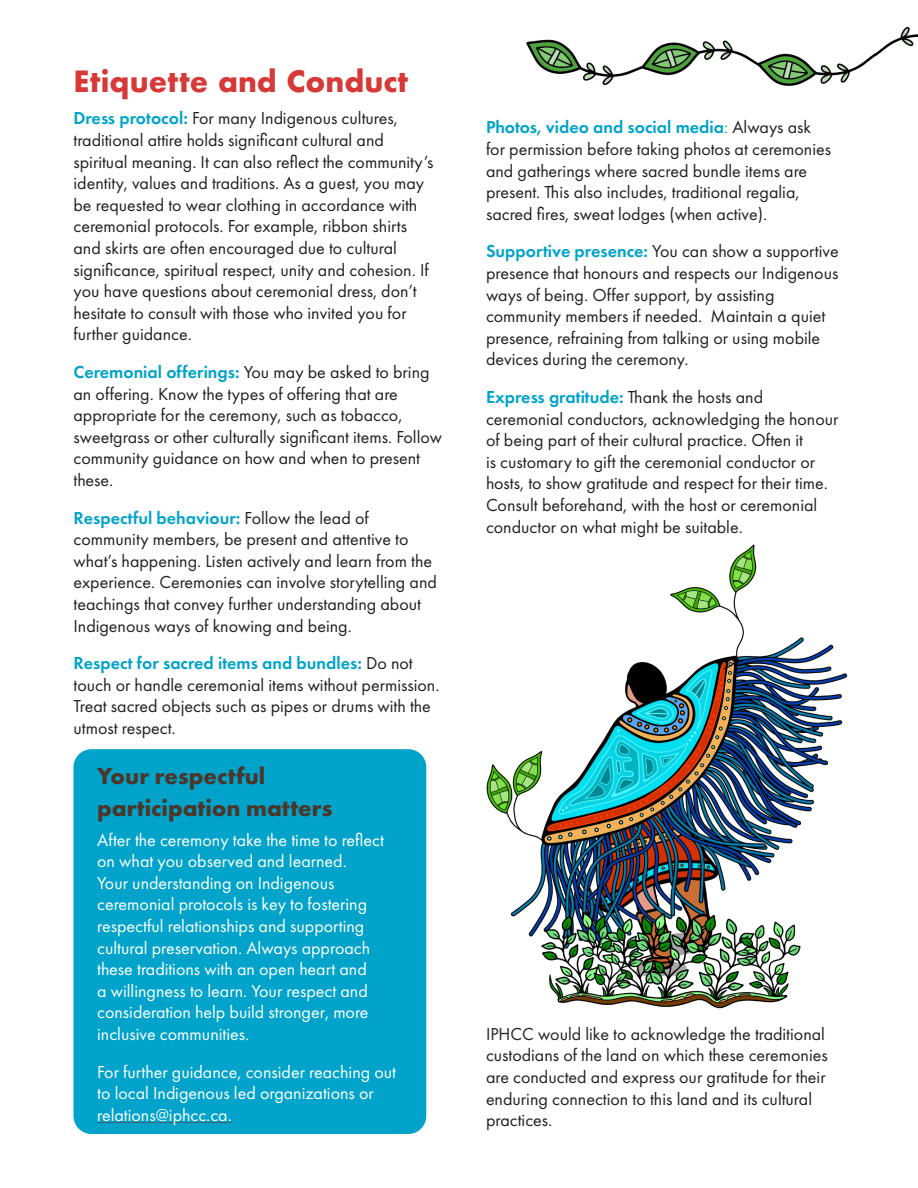
<style>
.page{position:relative;width:918px;height:1188px;background:#fff}
.page>*{position:absolute;margin:0;border:0;box-sizing:border-box;transform-origin:0 0}
.t1{font:700 28.5px "Futura";color:#d73838}
.t2{font:700 24px/32.4px "Futura PT";color:#4c362a}
.t3{font:18px/21.6px "Futura PT";color:#231f20}
.t4{font:18px/21.6px "Futura PT";color:#fff}
.s1{font-weight:600;color:#01a3ca}
.s2{color:#01a3ca}
</style>
<div class="page">
<img style="left:486px;top:544px;width:362px;height:465px">
<div style="left:74px;top:749px;width:352px;height:385px;background:#01a3ca;border-radius:18px"></div>
<hr style="left:97px;top:1122px;width:135px;height:1px;background:#386573">
<img style="left:526px;top:26px;width:392px;height:60px">
<p class="t1" style="left:74px;top:60px;width:336px">Etiquette and Conduct</p>
<p class="t3" style="left:74px;top:108px;width:362px"><span class="s1">Dress protocol:</span> For many Indigenous cultures, traditional attire holds significant cultural and spiritual meaning. It can also reflect the community’s identity, values and traditions. As a guest, you may be requested to wear clothing in accordance with ceremonial protocols. For example, ribbon shirts and skirts are often encouraged due to cultural significance, spiritual respect, unity and cohesion. If you have questions about ceremonial dress, don’t hesitate to consult with those who invited you for further guidance.</p>
<p class="t3" style="left:74px;top:361px;width:370px"><span class="s1">Ceremonial offerings:</span> You may be asked to bring an offering. Know the types of offering that are appropriate for the ceremony, such as tobacco, sweetgrass or other culturally significant items. Follow community guidance on how and when to present these.</p>
<p class="t3" style="left:74px;top:507px;width:365px"><span class="s1">Respectful behaviour:</span> Follow the lead of community members, be present and attentive to what’s happening. Listen actively and learn from the experience. Ceremonies can involve storytelling and teachings that convey further understanding about Indigenous ways of knowing and being.</p>
<p class="t3" style="left:74px;top:652px;width:368px"><span class="s1">Respect for sacred items and bundles:</span> Do not touch or handle ceremonial items without permission.<br>Treat sacred objects such as pipes or drums with the utmost respect.</p>
<p class="t2" style="left:97px;top:759px;width:237px">Your respectful participation matters</p>
<p class="t4" style="left:97px;top:829px;width:288px">After the ceremony take the time to reflect on what you observed and learned.<br>Your understanding on Indigenous ceremonial protocols is key to fostering respectful relationships and supporting cultural preservation. Always approach these traditions with an open heart and<br>a willingness to learn. Your respect and consideration help build stronger, more inclusive communities.</p>
<p class="t4" style="left:97px;top:1061px;width:300px">For further guidance, consider reaching out to local Indigenous led organizations or relations@iphcc.ca.</p>
<p class="t3" style="left:486px;top:117px;width:347px"><span class="s1">Photos, video and social media</span><span class="s2">:</span> Always ask for permission before taking photos at ceremonies and gatherings where sacred bundle items are present. This also includes, traditional regalia, sacred fires, sweat lodges (when active).</p>
<p class="t3" style="left:486px;top:240px;width:354px"><span class="s1">Supportive presence:</span> You can show a supportive presence that honours and respects our Indigenous ways of being. Offer support, by assisting community members if needed. Maintain a quiet presence, refraining from talking or using mobile devices during the ceremony.</p>
<p class="t3" style="left:486px;top:386px;width:354px"><span class="s1">Express gratitude:</span> Thank the hosts and ceremonial conductors, acknowledging the honour of being part of their cultural practice. Often it<br>is customary to gift the ceremonial conductor or hosts, to show gratitude and respect for their time.<br>Consult beforehand, with the host or ceremonial conductor on what might be suitable.</p>
<p class="t3" style="left:486px;top:1023px;width:343px">IPHCC would like to acknowledge the traditional custodians of the land on which these ceremonies are conducted and express our gratitude for their enduring connection to this land and its cultural practices.</p>
</div>
